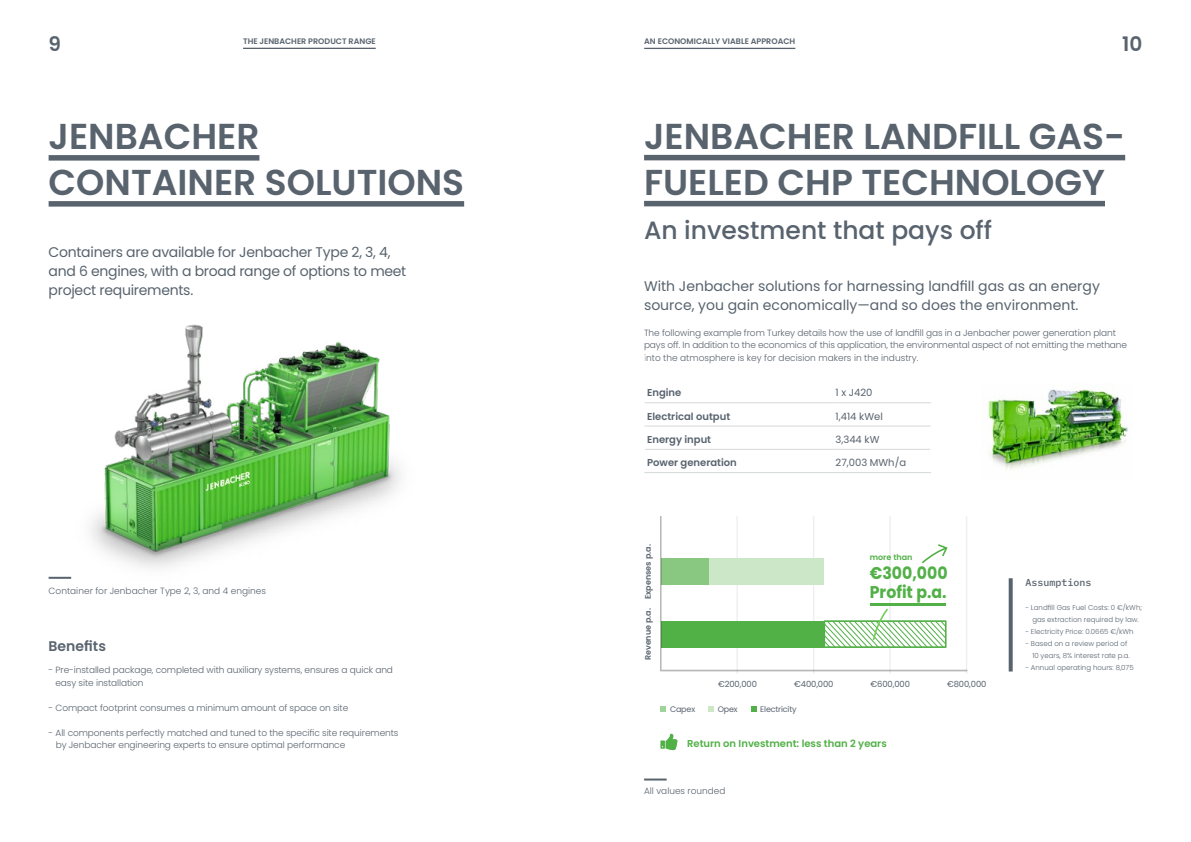
<style>
.page{position:relative;width:1191px;height:842px;background:#fff}
.page>*{position:absolute;margin:0;border:0;box-sizing:border-box;transform-origin:0 0}
.t1{font:600 36px/46px "Poppins";color:#58636e}
.t2{font:500 25px "Poppins";color:#58636e}
.t3{font:600 20px "Poppins";color:#58636e}
.t4{font:700 17px/19px "Poppins";color:#51b046;scale:.92 1}
.t5{font:14px/19px "Poppins";color:#58636e}
.t6{font:14px/19px "Poppins";letter-spacing:-.02em;color:#58636e}
.t7{font:600 14px "Poppins";color:#58636e}
.t8{font:600 10px "Poppins";color:#58636e}
.t9{font:10px "Poppins";color:#58636e}
.t10{font:600 10px "Poppins";color:#51b046}
.t11{font:500 10px "IBM Plex Mono";color:#58636e}
.t12{font:300 9px/12.5px "Poppins";letter-spacing:-.01em;color:#58636e}
.t13{font:8.4px "Poppins";letter-spacing:-.01em;color:#58636e}
.t14{font:600 8px "Poppins";color:#58636e}
.t15{font:8px "Poppins";letter-spacing:-.02em;color:#58636e}
.t16{font:600 8px "Poppins";color:#51b046}
.t17{font:300 7px/12px "Poppins";color:#58636e;text-align:center}
</style>
<div class="page">
<img style="left:48px;top:324px;width:353px;height:255px">
<div style="left:49px;top:155px;width:210px;height:6px;background:#58636e"></div>
<div style="left:49px;top:201px;width:415px;height:6px;background:#58636e"></div>
<hr style="left:49px;top:577px;width:22px;height:2px;background:#58636e">
<div style="left:644px;top:155px;width:481px;height:5px;background:#58636e"></div>
<div style="left:644px;top:201px;width:461px;height:5px;background:#58636e"></div>
<hr style="left:243px;top:48px;width:133px;height:1px;background:#58636e">
<hr style="left:644px;top:48px;width:151px;height:1px;background:#58636e">
<hr style="left:644px;top:402px;width:189px;height:1px;background:#d5d8db">
<hr style="left:833px;top:402px;width:98px;height:1px;background:#d5d8db">
<hr style="left:644px;top:426px;width:189px;height:1px;background:#d5d8db">
<hr style="left:645px;top:449px;width:188px;height:1px;background:#d5d8db">
<hr style="left:644px;top:472px;width:189px;height:1px;background:#d5d8db">
<hr style="left:833px;top:426px;width:98px;height:1px;background:#d5d8db">
<hr style="left:833px;top:449px;width:97px;height:1px;background:#d5d8db">
<hr style="left:833px;top:472px;width:98px;height:1px;background:#d5d8db">
<svg style="left:1008px;top:578px;width:4px;height:93px"></svg>
<hr style="left:644px;top:778px;width:22px;height:2px;background:#58636e">
<img style="left:987px;top:389px;width:142px;height:81px">
<svg style="left:660px;top:734px;width:18px;height:16px"></svg>
<hr style="left:736px;top:516px;width:2px;height:158px;background:#58636e">
<hr style="left:813px;top:516px;width:1px;height:158px;background:#58636e">
<hr style="left:889px;top:516px;width:1px;height:158px;background:#58636e">
<hr style="left:965px;top:516px;width:2px;height:158px;background:#58636e">
<div style="left:661px;top:558px;width:163px;height:27px;background:#cbe7c7"></div>
<div style="left:661px;top:558px;width:48px;height:27px;background:#88c880"></div>
<div style="left:661px;top:621px;width:163px;height:27px;background:#51b046"></div>
<hr style="left:661px;top:670px;width:306px;height:1px;background:#111212">
<hr style="left:870px;top:603px;width:76px;height:3px;background:#51b046">
<svg style="left:922px;top:544px;width:26px;height:20px"></svg>
<svg style="left:824px;top:607px;width:123px;height:41px"></svg>
<svg style="left:661px;top:706px;width:5px;height:6px"></svg>
<svg style="left:708px;top:706px;width:5px;height:6px"></svg>
<svg style="left:751px;top:706px;width:5px;height:6px"></svg>
<hr style="left:660px;top:516px;width:1px;height:155px;background:#111212">
<h3 class="t3" style="left:49px;top:32px;width:14px">9</h3>
<p class="t14" style="left:243px;top:37px;width:134px">THE JENBACHER PRODUCT RANGE</p>
<p class="t14" style="left:644px;top:37px;width:153px">AN ECONOMICALLY VIABLE APPROACH</p>
<h3 class="t3" style="left:1122px;top:32px;width:22px">10</h3>
<h1 class="t1" style="left:49px;top:113px;width:417px">JENBACHER<br>CONTAINER SOLUTIONS</h1>
<h3 class="t6" style="left:49px;top:243px;width:359px">Containers are available for Jenbacher Type 2, 3, 4, and 6 engines, with a broad range of options to meet project requirements.</h3>
<p class="t12" style="left:49px;top:584px;width:219px">Container for Jenbacher Type 2, 3, and 4 engines</p>
<h3 class="t7" style="left:49px;top:637px;width:59px">Benefits</h3>
<p class="t12" style="left:55px;top:664px;width:339px;text-indent:-7px">- Pre-installed package, completed with auxiliary systems, ensures a quick and easy site installation</p>
<p class="t12" style="left:49px;top:701px;width:301px">- Compact footprint consumes a minimum amount of space on site</p>
<p class="t12" style="left:56px;top:726px;width:344px;text-indent:-7px">- All components perfectly matched and tuned to the specific site requirements by Jenbacher engineering experts to ensure optimal performance</p>
<h1 class="t1" style="left:644px;top:113px;width:482px">JENBACHER LANDFILL GAS-<br>FUELED CHP TECHNOLOGY</h1>
<h2 class="t2" style="left:644px;top:215px;width:349px">An investment that pays off</h2>
<h3 class="t5" style="left:644px;top:277px;width:457px">With Jenbacher solutions for harnessing landfill gas as an energy source, you gain economically—and so does the environment.</h3>
<p class="t12" style="left:644px;top:326px;width:484px">The following example from Turkey details how the use of landfill gas in a Jenbacher power generation plant pays off. In addition to the economics of this application, the environmental aspect of not emitting the methane into the atmosphere is key for decision makers in the industry.</p>
<p class="t8" style="left:647px;top:387px;width:36px">Engine</p>
<p class="t9" style="left:835px;top:387px;width:38px">1 x J420</p>
<p class="t8" style="left:647px;top:410px;width:85px">Electrical output</p>
<p class="t9" style="left:835px;top:410px;width:49px">1,414 kWel</p>
<p class="t8" style="left:647px;top:434px;width:66px">Energy input</p>
<p class="t9" style="left:835px;top:434px;width:45px">3,344 kW</p>
<p class="t8" style="left:647px;top:457px;width:91px">Power generation</p>
<p class="t9" style="left:835px;top:457px;width:72px">27,003 MWh/a</p>
<p class="t14" style="left:643px;top:660px;width:117px;rotate:-90deg">Revenue p.a. Expenses p.a.</p>
<p class="t16" style="left:870px;top:553px;width:44px">more than</p>
<h3 class="t4" style="left:870px;top:564px;width:86px">€300,000<br>Profit p.a.</h3>
<p class="t13" style="left:718px;top:679px;width:40px">€200,000</p>
<p class="t13" style="left:794px;top:679px;width:41px">€400,000</p>
<p class="t13" style="left:870px;top:679px;width:41px">€600,000</p>
<p class="t13" style="left:947px;top:679px;width:41px">€800,000</p>
<p class="t15" style="left:670px;top:704px;width:27px">Capex</p>
<p class="t15" style="left:717px;top:704px;width:22px">Opex</p>
<p class="t15" style="left:760px;top:704px;width:38px">Electricity</p>
<p class="t10" style="left:687px;top:738px;width:201px">Return on Investment: less than 2 years</p>
<p class="t12" style="left:644px;top:784px;width:83px">All values rounded</p>
<p class="t11" style="left:1025px;top:574px;width:67px">Assumptions</p>
<p class="t17" style="left:1025px;top:601px;width:118px">- Landfill Gas Fuel Costs: 0 €/kWh; gas extraction required by law.</p>
<p class="t17" style="left:1025px;top:625px;width:110px">- Electricity Price: 0.0665 €/kWh</p>
<p class="t17" style="left:1032px;top:637px;width:99px;text-align:left;text-indent:-7px">- Based on a review period of<br>10 years, 8% interest rate p.a.</p>
<p class="t17" style="left:1025px;top:661px;width:110px">- Annual operating hours: 8,075</p>
</div>
